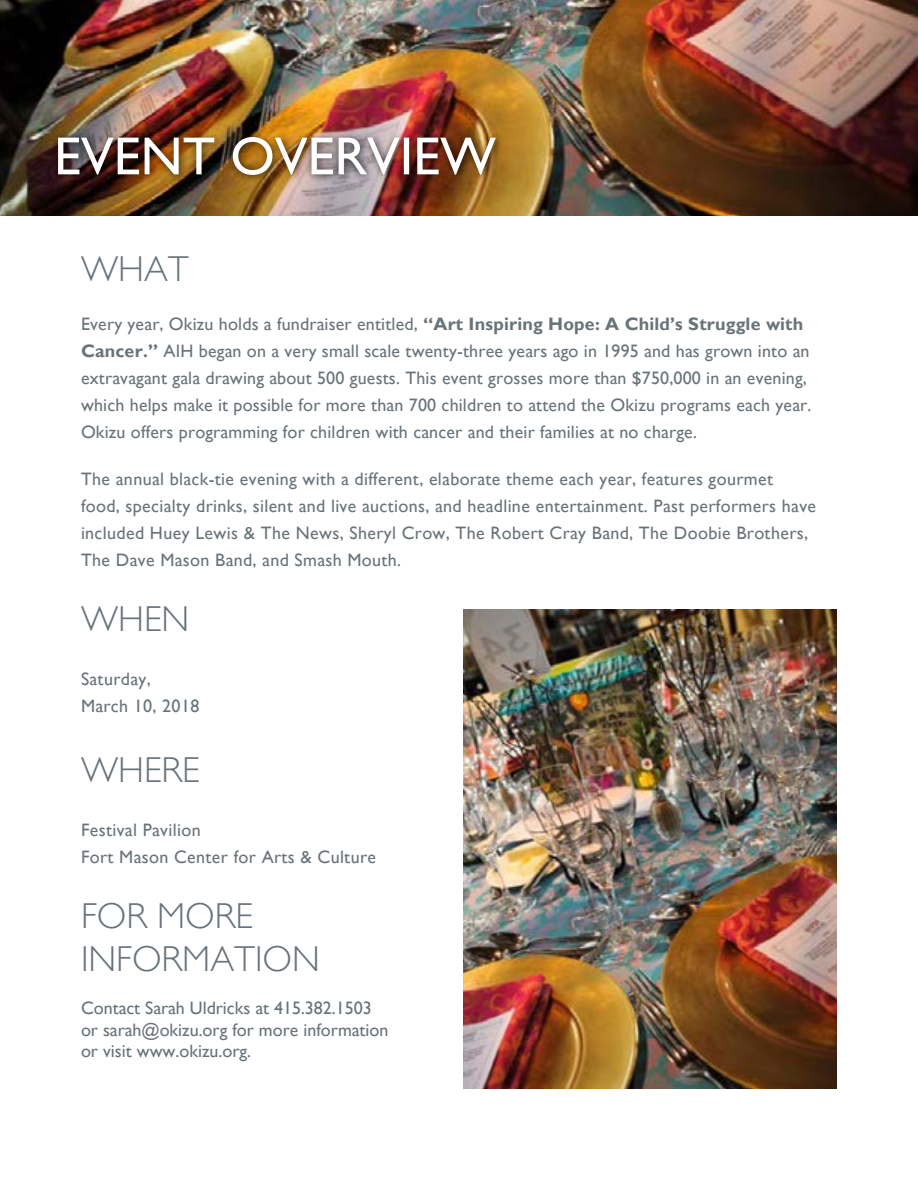
<style>
.page{position:relative;width:918px;height:1188px;background:#fff}
.page>*{position:absolute;margin:0;border:0;box-sizing:border-box;transform-origin:0 0}
.t1{font:54px "Gill Sans";color:#fff}
.t2{font:300 36px/43.2px "Gill Sans";color:#69747a}
.t3{font:18px/27px "Gill Sans";letter-spacing:.01em;color:#69747a}
.s1{font-weight:700}
</style>
<div class="page">
<img style="left:0;top:0;width:918px;height:216px">
<img style="left:464px;top:609px;width:373px;height:480px">
<div style="left:51px;top:132px;width:454px;height:51px;background:#000;opacity:.75"></div>
<h1 class="t1" style="left:54px;top:125px;width:95px">Event</h1>
<h1 class="t1" style="left:230px;top:125px;width:268px">Overview</h1>
<h2 class="t2" style="left:81px;top:247px;width:109px">WHAT</h2>
<p class="t3" style="left:81px;top:310px;width:732px">Every year, Okizu holds a fundraiser entitled, <span class="s1">“Art Inspiring Hope: A Child’s Struggle with Cancer.”</span> AIH began on a very small scale twenty-three years ago in 1995 and has grown into an extravagant gala drawing about 500 guests. This event grosses more than $750,000 in an evening, which helps make it possible for more than 700 children to attend the Okizu programs each year.<br>Okizu offers programming for children with cancer and their families at no charge.</p>
<p class="t3" style="left:81px;top:465px;width:737px">The annual black-tie evening with a different, elaborate theme each year, features gourmet food, specialty drinks, silent and live auctions, and headline entertainment. Past performers have included Huey Lewis &amp; The News, Sheryl Crow, The Robert Cray Band, The Doobie Brothers, The Dave Mason Band, and Smash Mouth.</p>
<h2 class="t2" style="left:81px;top:597px;width:110px">WHEN</h2>
<p class="t3" style="left:81px;top:665px;width:120px">Saturday,<br>March 10, 2018</p>
<h2 class="t2" style="left:81px;top:748px;width:83px">WHERE</h2>
<p class="t3" style="left:81px;top:816px;width:297px">Festival Pavilion<br>Fort Mason Center for Arts &amp; Culture</p>
<h2 class="t2" style="left:81px;top:894px;width:127px">FOR MORE<br>INFORMA</h2>
<h2 class="t2" style="left:234px;top:937px;width:87px">TION</h2>
<p class="t3" style="left:81px;top:997px;width:309px;line-height:21.6px">Contact Sarah Uldricks at 415.382.1503 or sarah@okizu.org for more information or visit www.okizu.org.</p>
</div>
